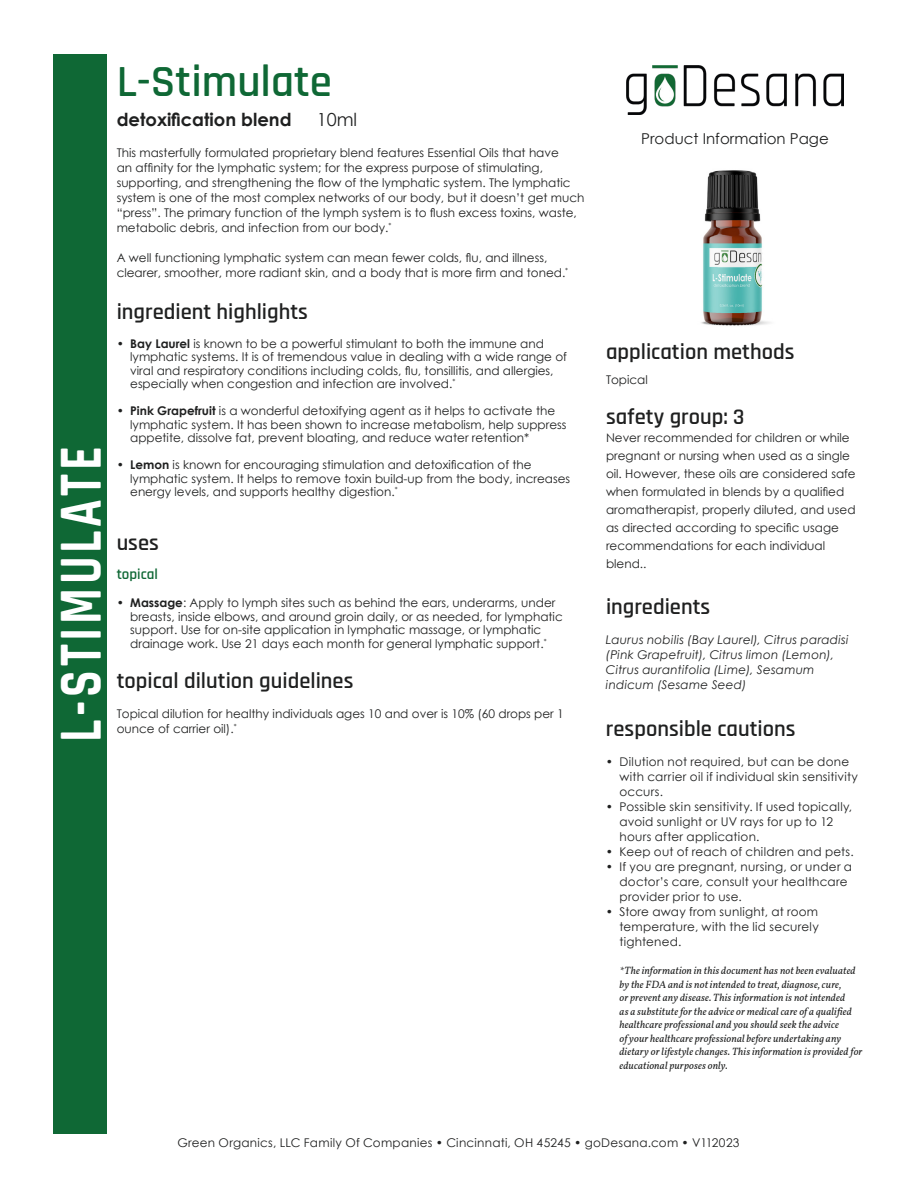
<style>
.page{position:relative;width:918px;height:1188px;background:#fff}
.page>*{position:absolute;margin:0;border:0;box-sizing:border-box;transform-origin:0 0}
.t1{font:700 61.8px "Rajdhani";letter-spacing:.075em;color:#fff;scale:.8 1}
.t2{font:600 45px "Rajdhani";color:#0f6835}
.t3{font:600 22.5px "Rajdhani";color:#1f2020}
.t4{font:700 18px "Century Gothic";color:#1f2020}
.t5{font:18px "Century Gothic";color:#1f2020}
.t6{font:15px "Century Gothic";color:#1f2020}
.t7{font:600 15px "Rajdhani";color:#0f6835}
.Paragraph_Style{font:12px/13.5px "Century Gothic";color:#1f2020}
.Paragraph_Style-2{font:12px/15px "Century Gothic";letter-spacing:.02em;color:#1f2020}
.Paragraph_Style-3{font:italic 12px/15px "Century Gothic";letter-spacing:.025em;color:#1f2020}
.Paragraph_Style-4{font:12px/15px "Century Gothic";letter-spacing:.025em;color:#1f2020}
.t8{font:italic 10.5px/13.5px "Vollkorn";letter-spacing:.01em;color:#1f2020}
.s1{font-weight:700}
</style>
<div class="page">
<div style="left:53px;top:54px;width:54px;height:1080px;background:#0f6835"></div>
<img style="left:701px;top:170px;width:69px;height:156px">
<img style="left:627px;top:66px;width:216px;height:49px">
<p class="t1" style="left:43px;top:742px;width:371px;rotate:-90deg">L-STIMULATE</p>
<p class="t2" style="left:117px;top:55px;width:217px">L-Stimulate</p>
<p class="t4" style="left:117px;top:106px;width:176px">detoxification blend</p>
<p class="t5" style="left:317px;top:107px;width:42px">10ml</p>
<p class="Paragraph_Style" style="left:117px;top:145px;width:469px;line-height:15px">This masterfully formulated proprietary blend features Essential Oils that have<br>an affinity for the lymphatic system; for the express purpose of stimulating, supporting, and strengthening the flow of the lymphatic system. The lymphatic system is one of the most complex networks of our body, but it doesn’t get much “press”. The primary function of the lymph system is to flush excess toxins, waste, metabolic debris, and infection from our body.<sup>*</sup></p>
<p class="Paragraph_Style" style="left:117px;top:250px;width:453px;line-height:15px">A well functioning lymphatic system can mean fewer colds, flu, and illness, clearer, smoother, more radiant skin, and a body that is more firm and toned.<sup>*</sup></p>
<p class="t3" style="left:117px;top:299px;width:193px">ingredient highlights</p>
<p class="Paragraph_Style" style="left:130px;top:337px;width:438px;text-indent:-14px"><span class="s1">• Bay Laurel</span> is known to be a powerful stimulant to both the immune and lymphatic systems. It is of tremendous value in dealing with a wide range of viral and respiratory conditions including colds, flu, tonsillitis, and allergies, especially when congestion and infection are involved.<sup>*</sup></p>
<p class="Paragraph_Style" style="left:130px;top:404px;width:438px;text-indent:-14px"><span class="s1">• Pink Grapefruit</span> is a wonderful detoxifying agent as it helps to activate the lymphatic system. It has been shown to increase metabolism, help suppress appetite, dissolve fat, prevent bloating, and reduce water retention*</p>
<p class="Paragraph_Style" style="left:130px;top:458px;width:442px;text-indent:-14px"><span class="s1">• Lemon</span> is known for encouraging stimulation and detoxification of the lymphatic system. It helps to remove toxin build-up from the body, increases energy levels, and supports healthy digestion.<sup>*</sup></p>
<p class="t3" style="left:117px;top:530px;width:44px">uses</p>
<p class="t7" style="left:117px;top:565px;width:43px">topical</p>
<p class="Paragraph_Style" style="left:130px;top:596px;width:434px;text-indent:-14px"><span class="s1">• Massage</span>: Apply to lymph sites such as behind the ears, underarms, under breasts, inside elbows, and around groin daily, or as needed, for lymphatic support. Use for on-site application in lymphatic massage, or lymphatic drainage work. Use 21 days each month for general lymphatic support.<sup>*</sup></p>
<p class="t3" style="left:117px;top:668px;width:238px">topical dilution guidelines</p>
<p class="Paragraph_Style" style="left:117px;top:706px;width:449px;line-height:15px">Topical dilution for healthy individuals ages 10 and over is 10% (60 drops per 1 ounce of carrier oil).<sup>*</sup></p>
<p class="t6" style="left:641px;top:128px;width:189px">Product Information Page</p>
<p class="t3" style="left:606px;top:339px;width:190px">application methods</p>
<p class="Paragraph_Style" style="left:606px;top:373px;width:43px">Topical</p>
<p class="t3" style="left:606px;top:403px;width:140px">safety group: 3</p>
<p class="Paragraph_Style" style="left:606px;top:428px;width:251px;line-height:18px">Never recommended for children or while pregnant or nursing when used as a single oil. However, these oils are considered safe when formulated in blends by a qualified aromatherapist, properly diluted, and used as directed according to specific usage recommendations for each individual blend..</p>
<p class="t3" style="left:606px;top:594px;width:106px">ingredients</p>
<p class="Paragraph_Style-3" style="left:606px;top:632px;width:244px">Laurus nobilis (Bay Laurel), Citrus paradisi (Pink Grapefruit), Citrus limon (Lemon), Citrus aurantifolia (Lime), Sesamum indicum (Sesame Seed)</p>
<p class="t3" style="left:606px;top:715px;width:191px">responsible cautions</p>
<p class="Paragraph_Style-4" style="left:619px;top:754px;width:240px;text-indent:-14px">• Dilution not required, but can be done with carrier oil if individual skin sensitivity occurs.</p>
<p class="Paragraph_Style-2" style="left:619px;top:799px;width:234px;text-indent:-14px">• Possible skin sensitivity. If used topically, avoid sunlight or UV rays for up to 12 hours after application.</p>
<p class="Paragraph_Style-2" style="left:606px;top:844px;width:249px">• Keep out of reach of children and pets.</p>
<p class="Paragraph_Style-2" style="left:619px;top:859px;width:234px;text-indent:-14px">• If you are pregnant, nursing, or under a doctor’s care, consult your healthcare provider prior to use.</p>
<p class="Paragraph_Style" style="left:619px;top:904px;width:201px;line-height:15px;text-align:justify;text-indent:-14px">• Store away from sunlight, at room temperature, with the lid securely tightened.</p>
<p class="t8" style="left:620px;top:963px;width:245px">*The information in this document has not been evaluated by the FDA and is not intended to treat, diagnose, cure,<br>or prevent any disease. This information is not intended<br>as a substitute for the advice or medical care of a qualified healthcare professional and you should seek the advice<br>of your healthcare professional before undertaking any dietary or lifestyle changes. This information is provided for educational purposes only.</p>
<p class="Paragraph_Style-2" style="left:177px;top:1135px;width:564px">Green Organics, LLC Family Of Companies • Cincinnati, OH 45245 • goDesana.com • V112023</p>
</div>
